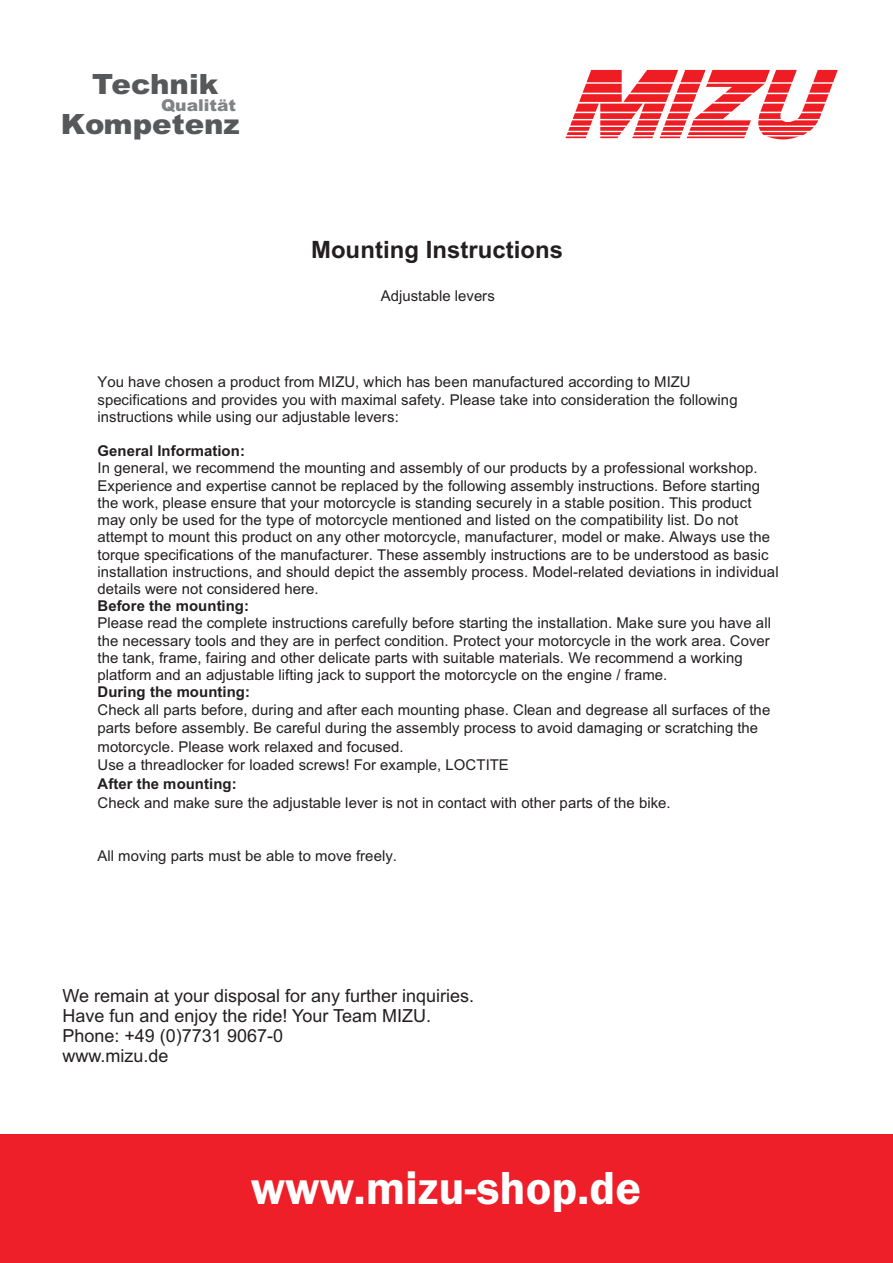
<style>
.page{position:relative;width:893px;height:1263px;background:#fff}
.page>*{position:absolute;margin:0;border:0;box-sizing:border-box;transform-origin:0 0}
.t1{font:600 48px "Franklin Gothic";color:#fff}
.t2{font:900 27.9px "Arial";color:#57585a;scale:1.05 1}
.t3{font:700 23.85px "Arial";color:#231f20}
.t4{font:18px/20.1px "Arial";color:#231f20}
.t5{font:900 16.35px "Arial";color:#808285;scale:1.05 1}
.t6{font:14.85px/17.2px "Arial";color:#231f20}
.t7{font:700 14.85px "Arial";color:#231f20}
</style>
<div class="page">
<div style="left:0;top:1134px;width:893px;height:129px;background:#ee1f29"></div>
<svg style="left:565px;top:70px;width:273px;height:69px"></svg>
<h2 class="t2" style="left:92px;top:74px;width:122px">Technik</h2>
<p class="t5" style="left:161px;top:99px;width:73px">Qualität</p>
<h2 class="t2" style="left:61px;top:114px;width:172px">Kompetenz</h2>
<h3 class="t3" style="left:311px;top:241px;width:253px">Mounting Instructions</h3>
<p class="t6" style="left:381px;top:289px;width:116px">Adjustable levers</p>
<p class="t6" style="left:98px;top:375px;width:642px">You have chosen a product from MIZU, which has been manufactured according to MIZU specifications and provides you with maximal safety. Please take into consideration the following instructions while using our adjustable levers:</p>
<p class="t7" style="left:98px;top:445px;width:149px">General Information:</p>
<p class="t6" style="left:98px;top:461px;width:683px">In general, we recommend the mounting and assembly of our products by a professional workshop.<br>Experience and expertise cannot be replaced by the following assembly instructions. Before starting the work, please ensure that your motorcycle is standing securely in a stable position. This product may only be used for the type of motorcycle mentioned and listed on the compatibility list. Do not attempt to mount this product on any other motorcycle, manufacturer, model or make. Always use the torque specifications of the manufacturer. These assembly instructions are to be understood as basic installation instructions, and should depict the assembly process. Model-related deviations in individual details were not considered here.</p>
<p class="t7" style="left:98px;top:600px;width:153px">Before the mounting:</p>
<p class="t6" style="left:98px;top:616px;width:675px">Please read the complete instructions carefully before starting the installation. Make sure you have all the necessary tools and they are in perfect condition. Protect your motorcycle in the work area. Cover the tank, frame, fairing and other delicate parts with suitable materials. We recommend a working platform and an adjustable lifting jack to support the motorcycle on the engine / frame.</p>
<p class="t7" style="left:98px;top:686px;width:154px">During the mounting:</p>
<p class="t6" style="left:98px;top:701px;width:674px;line-height:18.6px">Check all parts before, during and after each mounting phase. Clean and degrease all surfaces of the parts before assembly. Be careful during the assembly process to avoid damaging or scratching the motorcycle. Please work relaxed and focused.<br>Use a threadlocker for loaded screws! For example, LOCTITE</p>
<p class="t7" style="left:98px;top:778px;width:141px">After the mounting:</p>
<p class="t6" style="left:98px;top:795px;width:575px">Check and make sure the adjustable lever is not in contact with other parts of the bike.</p>
<p class="t6" style="left:98px;top:848px;width:301px">All moving parts must be able to move freely.</p>
<p class="t4" style="left:62px;top:987px;width:413px">We remain at your disposal for any further inquiries.<br>Have fun and enjoy the ride! Your Team MIZU.<br>Phone: +49 (0)7731 9067-0<br>www.mizu.de</p>
<h1 class="t1" style="left:251px;top:1170px;width:392px">www.mizu-shop.de</h1>
</div>
